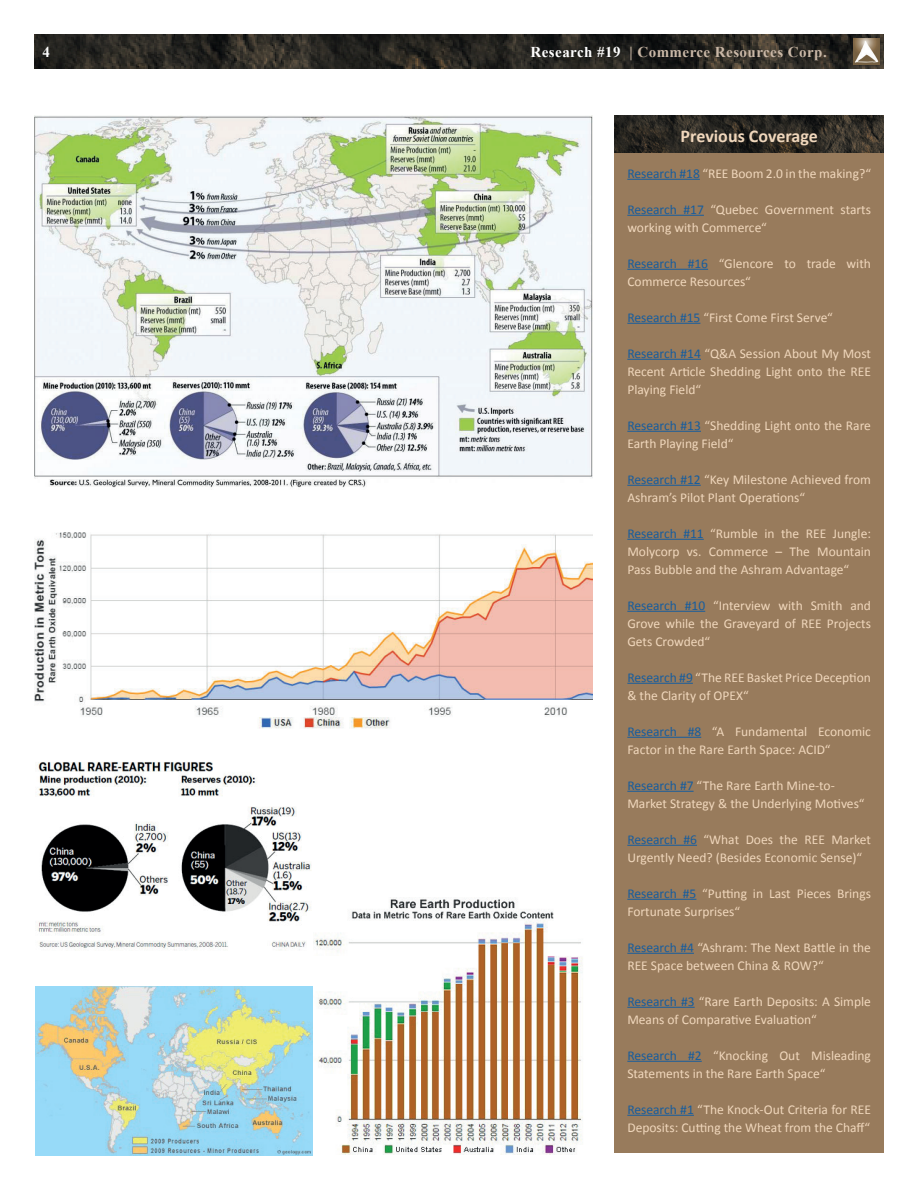
<style>
.page{position:relative;width:918px;height:1188px;background:#fff}
.page>*{position:absolute;margin:0;border:0;box-sizing:border-box;transform-origin:0 0}
.t1{font:700 18px "Calibri";color:#f0d7bc}
.t2{font:700 15px "Times New Roman";letter-spacing:.03em;color:#cab8a7}
.t3{font:700 15px "Times New Roman";color:#fff}
.t4{font:13.5px/18px "Calibri";color:#f0d7bc}
.s1{color:#fff}
.s2{color:#175d9e}
</style>
<div class="page">
<div style="left:615px;top:116px;width:269px;height:1037px;background:#987b5c"></div>
<img style="left:615px;top:116px;width:269px;height:37px">
<hr style="left:627px;top:179px;width:73px;height:1px;background:#175d9e">
<hr style="left:627px;top:215px;width:77px;height:1px;background:#175d9e">
<hr style="left:627px;top:269px;width:81px;height:1px;background:#175d9e">
<hr style="left:627px;top:323px;width:73px;height:1px;background:#175d9e">
<hr style="left:627px;top:359px;width:74px;height:1px;background:#175d9e">
<hr style="left:627px;top:431px;width:74px;height:1px;background:#175d9e">
<hr style="left:627px;top:485px;width:74px;height:1px;background:#175d9e">
<hr style="left:627px;top:539px;width:77px;height:1px;background:#175d9e">
<hr style="left:627px;top:611px;width:78px;height:1px;background:#175d9e">
<hr style="left:627px;top:683px;width:66px;height:1px;background:#175d9e">
<hr style="left:627px;top:737px;width:74px;height:1px;background:#175d9e">
<hr style="left:627px;top:791px;width:67px;height:1px;background:#175d9e">
<hr style="left:627px;top:845px;width:70px;height:1px;background:#175d9e">
<hr style="left:627px;top:899px;width:69px;height:1px;background:#175d9e">
<hr style="left:627px;top:953px;width:67px;height:1px;background:#175d9e">
<hr style="left:627px;top:1007px;width:68px;height:1px;background:#175d9e">
<hr style="left:627px;top:1061px;width:75px;height:1px;background:#175d9e">
<hr style="left:627px;top:1115px;width:67px;height:1px;background:#175d9e">
<img style="left:34px;top:34px;width:850px;height:35px">
<div style="left:852px;top:37px;width:30px;height:31px;background:#231f20;opacity:.65"></div>
<img style="left:853px;top:38px;width:26px;height:27px">
<img style="left:34px;top:115px;width:558px;height:373px">
<img style="left:34px;top:532px;width:558px;height:197px">
<img style="left:312px;top:898px;width:271px;height:257px">
<img style="left:37px;top:762px;width:275px;height:189px">
<img style="left:35px;top:987px;width:277px;height:168px">
<p class="t3" style="left:43px;top:41px;width:9px">4</p>
<p class="t2" style="left:531px;top:41px;width:298px"><span class="s1">Research #19</span> | Commerce Resources Corp.</p>
<h1 class="t1" style="left:681px;top:124px;width:139px">Previous Coverage</h1>
<p class="t4" style="left:627px;top:164px;width:245px"><span class="s2">Research #18</span> “REE Boom 2.0 in the making?“</p>
<p class="t4" style="left:627px;top:200px;width:245px"><span class="s2">Research #17</span> “Quebec Government starts working with Commerce“</p>
<p class="t4" style="left:627px;top:254px;width:245px"><span class="s2">Research #16</span> “Glencore to trade with<br>Commerce Resources“</p>
<p class="t4" style="left:627px;top:308px;width:207px"><span class="s2">Research #15</span> “First Come First Serve“</p>
<p class="t4" style="left:627px;top:344px;width:245px;text-align:justify"><span class="s2">Research #14</span> “Q&amp;A Session About My Most Recent Article Shedding Light onto the REE Playing Field“</p>
<p class="t4" style="left:627px;top:416px;width:245px"><span class="s2">Research #13</span> “Shedding Light onto the Rare<br>Earth Playing Field“</p>
<p class="t4" style="left:627px;top:470px;width:245px"><span class="s2">Research #12</span> “Key Milestone Achieved from<br>Ashram’s Pilot Plant Operations“</p>
<p class="t4" style="left:627px;top:524px;width:245px;text-align:justify"><span class="s2">Research #11</span> “Rumble in the REE Jungle:<br>Molycorp vs. Commerce – The Mountain Pass Bubble and the Ashram Advantage“</p>
<p class="t4" style="left:627px;top:596px;width:245px;text-align:justify"><span class="s2">Research #10</span> “Interview with Smith and Grove while the Graveyard of REE Projects Gets Crowded“</p>
<p class="t4" style="left:627px;top:668px;width:245px"><span class="s2">Research #9</span> “The REE Basket Price Deception &amp; the Clarity of OPEX“</p>
<p class="t4" style="left:627px;top:722px;width:245px"><span class="s2">Research #8</span> “A Fundamental Economic<br>Factor in the Rare Earth Space: ACID“</p>
<p class="t4" style="left:627px;top:776px;width:239px"><span class="s2">Research #7</span> “The Rare Earth Mine-to-<br>Market Strategy &amp; the Underlying Motives“</p>
<p class="t4" style="left:627px;top:830px;width:245px"><span class="s2">Research #6</span> “What Does the REE Market<br>Urgently Need? (Besides Economic Sense)“</p>
<p class="t4" style="left:627px;top:884px;width:245px"><span class="s2">Research #5</span> “Putting in Last Pieces Brings<br>Fortunate Surprises“</p>
<p class="t4" style="left:627px;top:938px;width:245px"><span class="s2">Research #4</span> “Ashram: The Next Battle in the<br>REE Space between China &amp; ROW?“</p>
<p class="t4" style="left:627px;top:992px;width:245px"><span class="s2">Research #3</span> “Rare Earth Deposits: A Simple<br>Means of Comparative Evaluation“</p>
<p class="t4" style="left:627px;top:1046px;width:245px"><span class="s2">Research #2</span> “Knocking Out Misleading<br>Statements in the Rare Earth Space“</p>
<p class="t4" style="left:627px;top:1100px;width:245px"><span class="s2">Research #1</span> “The Knock-Out Criteria for REE<br>Deposits: Cutting the Wheat from the Chaff“</p>
</div>
